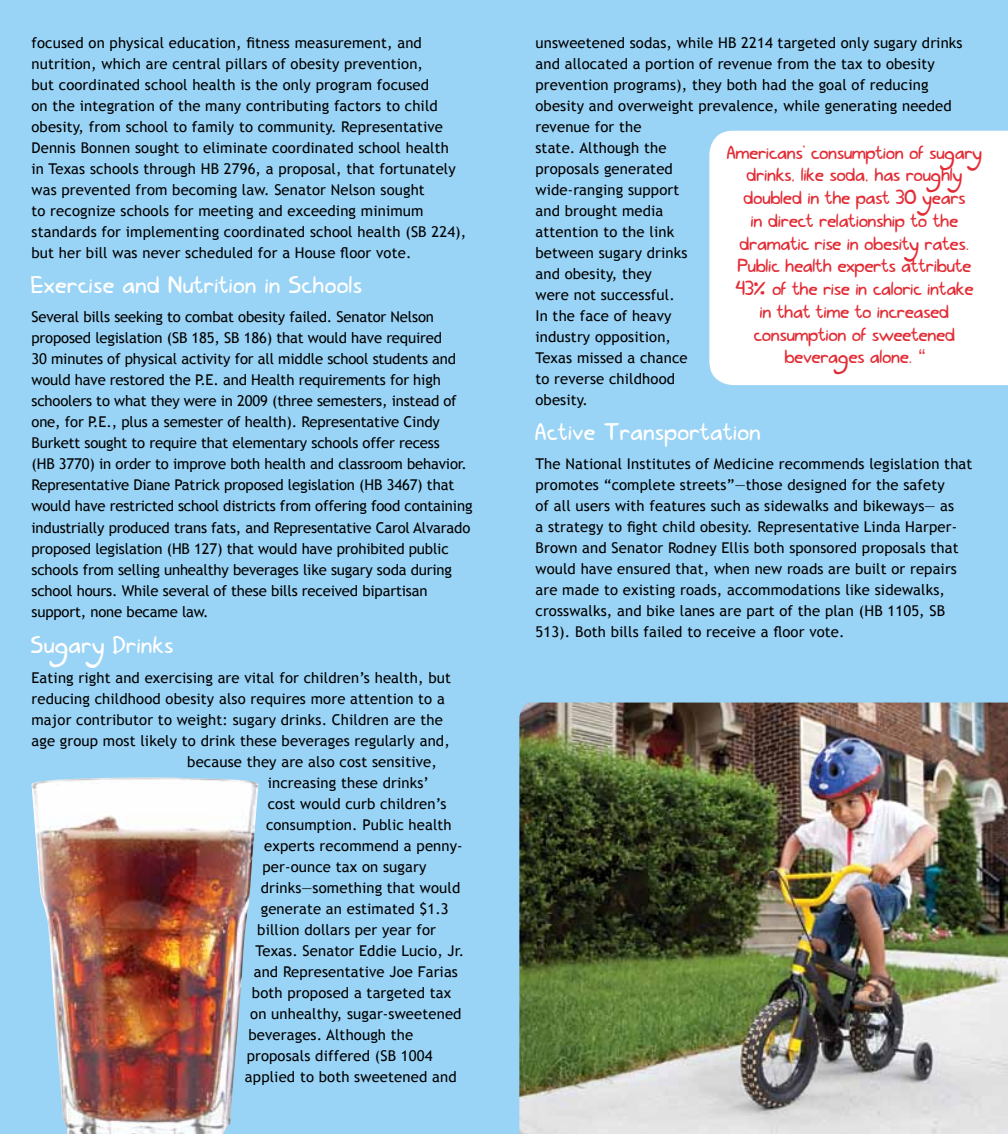
<style>
.page{position:relative;width:1008px;height:1134px;background:#99d3f5}
.page>*{position:absolute;margin:0;border:0;box-sizing:border-box;transform-origin:0 0}
.t1{font:24.5px "Lovely Eunike Hans";letter-spacing:.025em;color:#fff}
.t2{font:19.25px/22.8px "Lovely Eunike Hans";color:#e22d36;text-align:center}
.t3{font:14.88px/21px "Trebuchet MS";letter-spacing:.01em;color:#000}
.t4{font:14.88px/21px "Trebuchet MS";letter-spacing:-.01em;color:#000}
</style>
<div class="page">
<img style="left:519px;top:703px;width:489px;height:431px">
<div style="left:709px;top:131px;width:299px;height:254px;background:#fff"></div>
<img style="left:32px;top:777px;width:226px;height:357px">
<svg style="left:31px;top:777px;width:48px;height:13px"></svg>
<p class="t3" style="left:31px;top:32px;width:436px">focused on physical education, fitness measurement, and nutrition, which are central pillars of obesity prevention,<br>but coordinated school health is the only program focused<br>on the integration of the many contributing factors to child obesity, from school to family to community. Representative Dennis Bonnen sought to eliminate coordinated school health<br>in Texas schools through HB 2796, a proposal, that fortunately was prevented from becoming law. Senator Nelson sought<br>to recognize schools for meeting and exceeding minimum standards for implementing coordinated school health (SB 224), but her bill was never scheduled for a House floor vote.</p>
<h1 class="t1" style="left:31px;top:270px;width:332px">Exercise and Nutrition in Schools</h1>
<p class="t4" style="left:31px;top:307px;width:442px">Several bills seeking to combat obesity failed. Senator Nelson proposed legislation (SB 185, SB 186) that would have required<br>30 minutes of physical activity for all middle school students and would have restored the P.E. and Health requirements for high schoolers to what they were in 2009 (three semesters, instead of one, for P.E., plus a semester of health). Representative Cindy Burkett sought to require that elementary schools offer recess<br>(HB 3770) in order to improve both health and classroom behavior.<br>Representative Diane Patrick proposed legislation (HB 3467) that would have restricted school districts from offering food containing industrially produced trans fats, and Representative Carol Alvarado proposed legislation (HB 127) that would have prohibited public schools from selling unhealthy beverages like sugary soda during school hours. While several of these bills received bipartisan support, none became law.</p>
<h1 class="t1" style="left:31px;top:630px;width:144px">Sugary Drinks</h1>
<p class="t3" style="left:31px;top:667px;width:421px">Eating right and exercising are vital for children’s health, but</p>
<p class="t3" style="left:31px;top:688px;width:415px">reducing childhood obesity also requires more attention to a</p>
<p class="t3" style="left:31px;top:709px;width:413px">major contributor to weight: sugary drinks. Children are the</p>
<p class="t3" style="left:31px;top:730px;width:420px">age group most likely to drink these beverages regularly and,</p>
<p class="t3" style="left:187px;top:751px;width:251px">because they are also cost sensitive,</p>
<p class="t3" style="left:268px;top:772px;width:163px">increasing these drinks’</p>
<p class="t3" style="left:268px;top:793px;width:180px">cost would curb children’s</p>
<p class="t3" style="left:266px;top:814px;width:187px">consumption. Public health</p>
<p class="t3" style="left:264px;top:835px;width:200px">experts recommend a penny-</p>
<p class="t3" style="left:262px;top:856px;width:165px">per-ounce tax on sugary</p>
<p class="t3" style="left:261px;top:877px;width:201px">drinks—something that would</p>
<p class="t3" style="left:261px;top:898px;width:190px">generate an estimated $1.3</p>
<p class="t3" style="left:257px;top:919px;width:180px">billion dollars per year for</p>
<p class="t3" style="left:255px;top:940px;width:210px">Texas. Senator Eddie Lucio, Jr.</p>
<p class="t3" style="left:254px;top:961px;width:206px">and Representative Joe Farias</p>
<p class="t3" style="left:252px;top:982px;width:201px">both proposed a targeted tax</p>
<p class="t3" style="left:250px;top:1003px;width:213px">on unhealthy, sugar-sweetened</p>
<p class="t3" style="left:248px;top:1024px;width:166px">beverages. Although the</p>
<p class="t3" style="left:247px;top:1045px;width:187px">proposals differed (SB 1004</p>
<p class="t3" style="left:245px;top:1066px;width:213px">applied to both sweetened and</p>
<p class="t3" style="left:535px;top:32px;width:429px">unsweetened sodas, while HB 2214 targeted only sugary drinks and allocated a portion of revenue from the tax to obesity prevention programs), they both had the goal of reducing obesity and overweight prevalence, while generating needed revenue for the<br>state. Although the<br>proposals generated<br>wide-ranging support<br>and brought media<br>attention to the link<br>between sugary drinks<br>and obesity, they<br>were not successful.<br>In the face of heavy<br>industry opposition,<br>Texas missed a chance<br>to reverse childhood<br>obesity.</p>
<h1 class="t1" style="left:536px;top:417px;width:227px">Active Transportation</h1>
<p class="t3" style="left:536px;top:454px;width:438px">The National Institutes of Medicine recommends legislation that promotes “complete streets”—those designed for the safety<br>of all users with features such as sidewalks and bikeways— as<br>a strategy to fight child obesity. Representative Linda Harper-Brown and Senator Rodney Ellis both sponsored proposals that would have ensured that, when new roads are built or repairs are made to existing roads, accommodations like sidewalks, crosswalks, and bike lanes are part of the plan (HB 1105, SB 513). Both bills failed to receive a floor vote.</p>
<p class="t2" style="left:727px;top:140px;width:257px">Americans' consumption of sugary drinks, like soda, has roughly doubled in the past 30 years<br>in direct relationship to the dramatic rise in obesity rates.<br>Public health experts attribute<br>43% of the rise in caloric intake<br>in that time to increased consumption of sweetened beverages alone. “</p>
</div>
